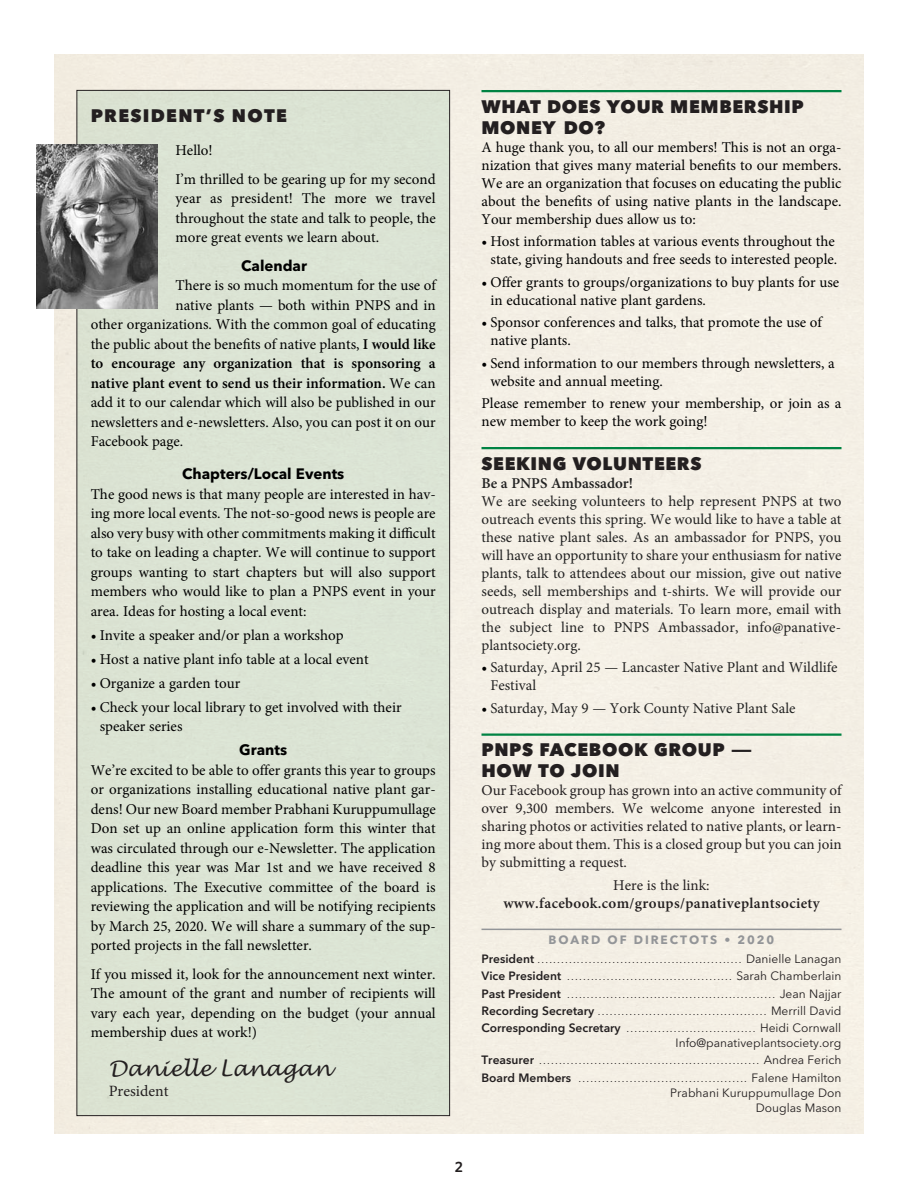
<style>
.page{position:relative;width:918px;height:1188px;background:#fff}
.page>*{position:absolute;margin:0;border:0;box-sizing:border-box;transform-origin:0 0}
.t1{font:italic 21px "Lucida Handwriting";color:#231f20}
.t2{font:800 18px/21px "Avenir Next";letter-spacing:.035em;color:#231f20}
.t3{font:800 18px "Avenir Next";letter-spacing:.07em;color:#231f20}
.t4{font:15.75px "Minion Pro";color:#231f20}
.t5{font:15px/19.5px "Minion Pro";color:#000}
.t6{font:15px/18px "Minion Pro";color:#222;text-align:justify}
.t7{font:15px/18px "Minion Pro";color:#231f20;text-align:justify}
.t8{font:600 15px "Minion Pro";color:#000}
.t9{font:600 15px "Minion Pro";letter-spacing:.025em;color:#231f20}
.t10{font:700 15px "Avenir Next";color:#000}
.t11{font:600 15px "Minion Pro";color:#222}
.t12{font:600 15px "Whitney";color:#231f20}
.t13{font:12px/15px "Avenir Next";color:#231f20;text-align:right}
.t14{font:700 12px "Avenir Next";letter-spacing:.16em;color:#939598}
.t15{font:10.5px/17.2px "Avenir Next";color:#231f20;text-align:justify}
.s1{font-weight:600}
.s2{font-weight:400}
.s3{color:#000}
.s4{font-weight:600;font-size:12px}
.s5{font-size:12px}
</style>
<div class="page">
<div style="left:77px;top:91px;width:372px;height:1024px;background:#dbe3d4"></div>
<hr style="left:482px;top:929px;width:360px;height:1px;background:#939598">
<hr style="left:482px;top:90px;width:360px;height:2px;background:#008343">
<hr style="left:482px;top:447px;width:360px;height:2px;background:#008343">
<hr style="left:482px;top:734px;width:360px;height:2px;background:#008343">
<img style="left:36px;top:144px;width:122px;height:164px">
<p class="t3" style="left:91px;top:105px;width:198px">PRESIDENT’S NOTE</p>
<p class="t5" style="left:176px;top:138px;width:262px;line-height:28.5px">Hello!<br>I’m thrilled to be gearing up for my second</p>
<p class="t5" style="left:176px;top:190px;width:262px;text-align:justify">year as president! The more we travel throughout the state and talk to people, the more great events we learn about.</p>
<p class="t10" style="left:241px;top:253px;width:67px">Calendar</p>
<p class="t5" style="left:176px;top:277px;width:262px">There is so much momentum for the use of</p>
<p class="t5" style="left:176px;top:297px;width:262px">native plants — both within PNPS and in</p>
<p class="t5" style="left:91px;top:316px;width:346px">other organizations. With the common goal of educating</p>
<p class="t5" style="left:91px;top:336px;width:346px">the public about the benefits of native plants, <span class="s1">I would like</span></p>
<p class="t8" style="left:91px;top:358px;width:346px">to encourage any organization that is sponsoring a</p>
<p class="t8" style="left:91px;top:377px;width:346px">native plant event to send us their information. <span class="s2">We can</span></p>
<p class="t5" style="left:91px;top:394px;width:346px">add it to our calendar which will also be published in our</p>
<p class="t5" style="left:91px;top:414px;width:346px">newsletters and e-newsletters. Also, you can post it on our</p>
<p class="t5" style="left:91px;top:433px;width:94px">Facebook page.</p>
<p class="t10" style="left:182px;top:461px;width:164px">Chapters/Local Events</p>
<p class="t5" style="left:91px;top:486px;width:347px;text-align:justify">The good news is that many people are interested in hav&shy;ing more local events. The not-so-good news is people are also very busy with other commitments making it difficult to take on leading a chapter. We will continue to support groups wanting to start chapters but will also support members who would like to plan a PNPS event in your area. Ideas for hosting a local event:</p>
<p class="t5" style="left:91px;top:627px;width:254px">• Invite a speaker and/or plan a workshop</p>
<p class="t5" style="left:91px;top:651px;width:279px">• Host a native plant info table at a local event</p>
<p class="t5" style="left:91px;top:675px;width:151px">• Organize a garden tour</p>
<p class="t5" style="left:100px;top:699px;width:303px;text-indent:-9px">• Check your local library to get involved with their speaker series</p>
<p class="t10" style="left:239px;top:737px;width:49px">Grants</p>
<p class="t5" style="left:91px;top:762px;width:347px;text-align:justify">We’re excited to be able to offer grants this year to groups or organizations installing educational native plant gar&shy;dens! Our new Board member Prabhani Kuruppumullage Don set up an online application form this winter that was circulated through our e-Newsletter. The application deadline this year was Mar 1st and we have received 8 applications. The Executive committee of the board is reviewing the application and will be notifying recipients by March 25, 2020. We will share a summary of the sup&shy;ported projects in the fall newsletter.</p>
<p class="t5" style="left:91px;top:966px;width:347px;text-align:justify">If you missed it, look for the announcement next winter.<br>The amount of the grant and number of recipients will vary each year, depending on the budget (your annual membership dues at work!)</p>
<h1 class="t1" style="left:109px;top:1056px;width:224px">Danielle Lanagan</h1>
<p class="t4" style="left:109px;top:1085px;width:61px">President</p>
<p class="t12" style="left:455px;top:1158px;width:10px">2</p>
<p class="t2" style="left:482px;top:96px;width:324px">WHAT DOES YOUR MEMBERSHIP<br>MONEY DO?</p>
<p class="t5" style="left:482px;top:139px;width:362px;line-height:18px;text-align:justify">A huge thank you, to all our members! This is not an orga&shy;nization that gives many material benefits to our members.<br>We are an organization that focuses on educating the public about the benefits of using native plants in the landscape.<br>Your membership dues allow us to:</p>
<p class="t5" style="left:482px;top:234px;width:357px;line-height:18px;text-align:right">• Host information tables at various events throughout the state, giving handouts and free seeds to interested people.</p>
<p class="t5" style="left:490px;top:274px;width:350px;line-height:18px;text-indent:-9px">• Offer grants to groups/organizations to buy plants for use in educational native plant gardens.</p>
<p class="t5" style="left:490px;top:315px;width:333px;line-height:18px;text-indent:-9px">• Sponsor conferences and talks, that promote the use of native plants.</p>
<p class="t5" style="left:490px;top:355px;width:346px;line-height:18px;text-indent:-9px">• Send information to our members through newsletters, a website and annual meeting.</p>
<p class="t5" style="left:482px;top:396px;width:361px;line-height:18px">Please remember to renew your membership, or join as a new member to keep the work going!</p>
<p class="t2" style="left:482px;top:453px;width:222px">SEEKING VOLUNTEERS</p>
<p class="t11" style="left:482px;top:477px;width:153px">Be a PNPS Ambassador!</p>
<p class="t6" style="left:482px;top:493px;width:362px">We are seeking volunteers to help represent PNPS at two outreach events this spring. We would like to have a table at these native plant sales. As an ambassador for PNPS, you will have an opportunity to share your enthusiasm for native plants, talk to attendees about our mission, give out native seeds, sell memberships and t-shirts. We will provide our outreach display and materials. To learn more, email with the subject line to PNPS Ambassador, info@panative&shy;plantsociety.org.</p>
<p class="t6" style="left:490px;top:660px;width:349px;text-indent:-9px"><span class="s3">•</span> Saturday, April 25 — Lancaster Native Plant and Wildlife<br>Festival</p>
<p class="t6" style="left:482px;top:700px;width:316px"><span class="s3">•</span> Saturday, May 9 — York County Native Plant Sale</p>
<p class="t2" style="left:482px;top:739px;width:273px">PNPS FACEBOOK GROUP —<br>HOW TO JOIN</p>
<p class="t7" style="left:482px;top:783px;width:362px">Our Facebook group has grown into an active community of over 9,300 members. We welcome anyone interested in sharing photos or activities related to native plants, or learn&shy;ing more about them. This is a closed group but you can join by submitting a request.</p>
<p class="t7" style="left:613px;top:877px;width:98px">Here is the link:</p>
<p class="t9" style="left:503px;top:897px;width:318px">www.facebook.com/groups/panativeplantsociety</p>
<p class="t14" style="left:549px;top:929px;width:227px">BOARD OF DIRECTOTS • 2020</p>
<p class="t15" style="left:481px;top:950px;width:362px"><span class="s4">President</span> .................................................... <span class="s5">Danielle Lanagan </span><span class="s4">Vice President</span> .......................................... <span class="s5">Sarah Chamberlain </span><span class="s4">Past President</span> ..................................................... <span class="s5">Jean Najjar </span><span class="s4">Recording Secretary</span> ........................................... <span class="s5">Merrill David </span><span class="s4">Corresponding Secretary</span> ................................. <span class="s5">Heidi Cornwall</span></p>
<p class="t13" style="left:676px;top:1035px;width:167px">Info@panativeplantsociety.org</p>
<p class="t15" style="left:481px;top:1052px;width:362px"><span class="s4">Treasurer</span> ........................................................ <span class="s5">Andrea Ferich<br></span><span class="s4">Board Members</span> ........................................... <span class="s5">Falene Hamilton</span></p>
<p class="t13" style="left:670px;top:1084px;width:173px">Prabhani Kuruppumullage Don<br>Douglas Mason</p>
</div>
